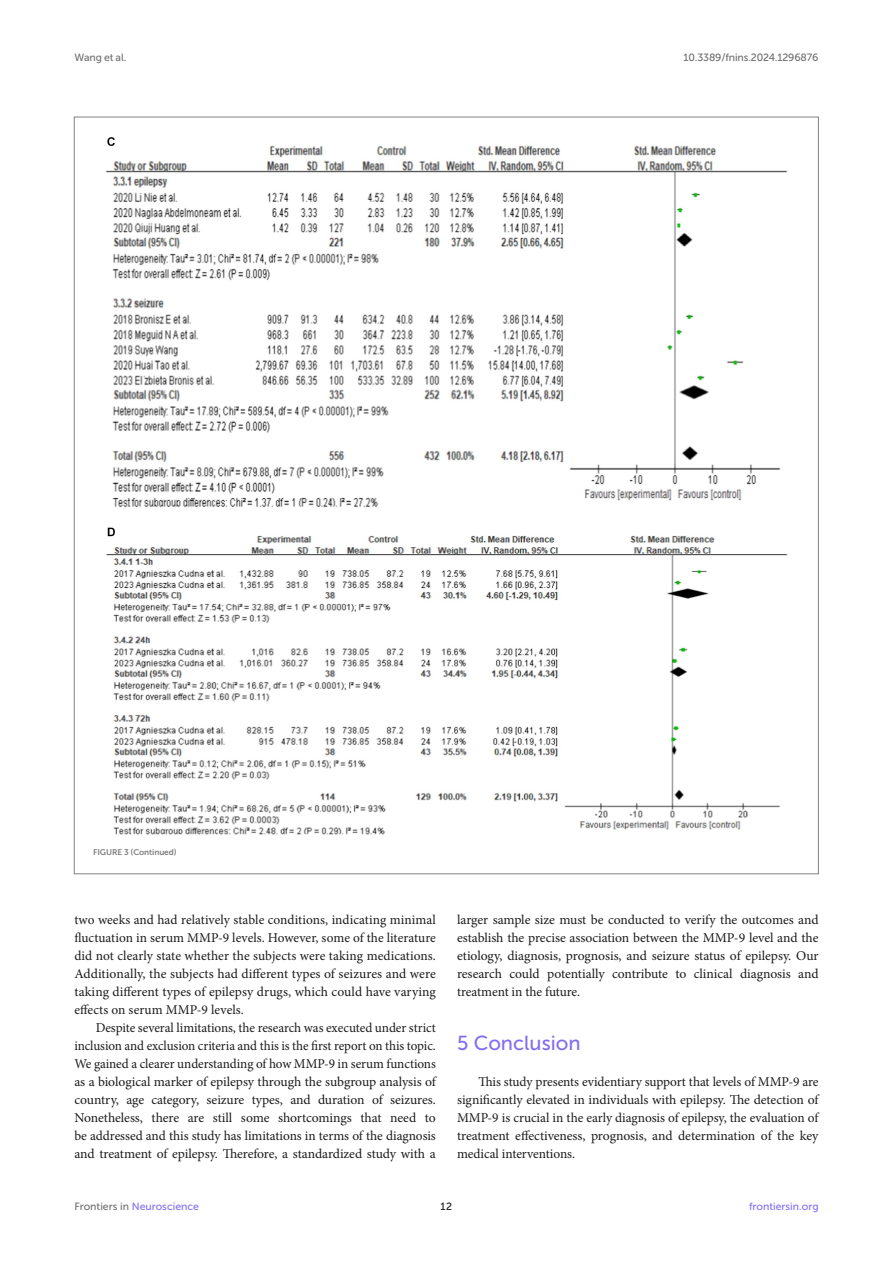
<style>
.page{position:relative;width:893px;height:1263px;background:#fff}
.page>*{position:absolute;margin:0;border:0;box-sizing:border-box;transform-origin:0 0}
.HEAD_1{font:20.25px "Museo Sans 500";color:#856df0}
.TEXT{font:13.5px/18px "Minion Pro";letter-spacing:-.005em;color:#1b1c1b;text-align:justify}
.TEXT_FLUSH{font:13.5px/18px "Minion Pro";letter-spacing:-.005em;color:#1b1c1b;text-align:justify}
.t1{font:10.5px "Museo Sans 500";color:#856df0}
.t2{font:10.5px "Museo Sans 500";letter-spacing:-.015em;color:#706f70}
.t3{font:10.5px "Museo Sans 500";color:#1b1c1b}
.FIG_HD_CONT{font:8.25px "Museo Sans 700";letter-spacing:-.01em;color:#7e7f7f}
.s1{color:#706f70}
</style>
<div class="page">
<img style="left:105px;top:137px;width:683px;height:698px">
<p class="t2" style="left:74px;top:51px;width:53px">Wang et al.</p>
<p class="t2" style="left:684px;top:51px;width:136px">10.3389/fnins.2024.1296876</p>
<p class="FIG_HD_CONT" style="left:93px;top:847px;width:85px">FIGURE 3 (Continued)</p>
<p class="TEXT" style="left:74px;top:911px;width:363px">two weeks and had relatively stable conditions, indicating minimal fluctuation in serum MMP-9 levels. However, some of the literature did not clearly state whether the subjects were taking medications.<br>Additionally, the subjects had different types of seizures and were taking different types of epilepsy drugs, which could have varying effects on serum MMP-9 levels.</p>
<p class="TEXT" style="left:74px;top:1019px;width:363px;text-indent:21px">Despite several limitations, the research was executed under strict inclusion and exclusion criteria and this is the first report on this topic.<br>We gained a clearer understanding of how MMP-9 in serum functions as a biological marker of epilepsy through the subgroup analysis of country, age category, seizure types, and duration of seizures.<br>Nonetheless, there are still some shortcomings that need to be addressed and this study has limitations in terms of the diagnosis and treatment of epilepsy. Therefore, a standardized study with a</p>
<p class="TEXT" style="left:457px;top:911px;width:363px">larger sample size must be conducted to verify the outcomes and establish the precise association between the MMP-9 level and the etiology, diagnosis, prognosis, and seizure status of epilepsy. Our research could potentially contribute to clinical diagnosis and treatment in the future.</p>
<p class="HEAD_1" style="left:457px;top:1032px;width:125px">5 Conclusion</p>
<p class="TEXT_FLUSH" style="left:457px;top:1073px;width:363px;text-indent:21px">This study presents evidentiary support that levels of MMP-9 are significantly elevated in individuals with epilepsy. The detection of MMP-9 is crucial in the early diagnosis of epilepsy, the evaluation of treatment effectiveness, prognosis, and determination of the key medical interventions.</p>
<p class="t1" style="left:74px;top:1200px;width:126px"><span class="s1">Frontiers in</span> Neuroscience</p>
<p class="t3" style="left:441px;top:1200px;width:13px">12</p>
<p class="t1" style="left:749px;top:1200px;width:71px">frontiersin.org</p>
</div>
